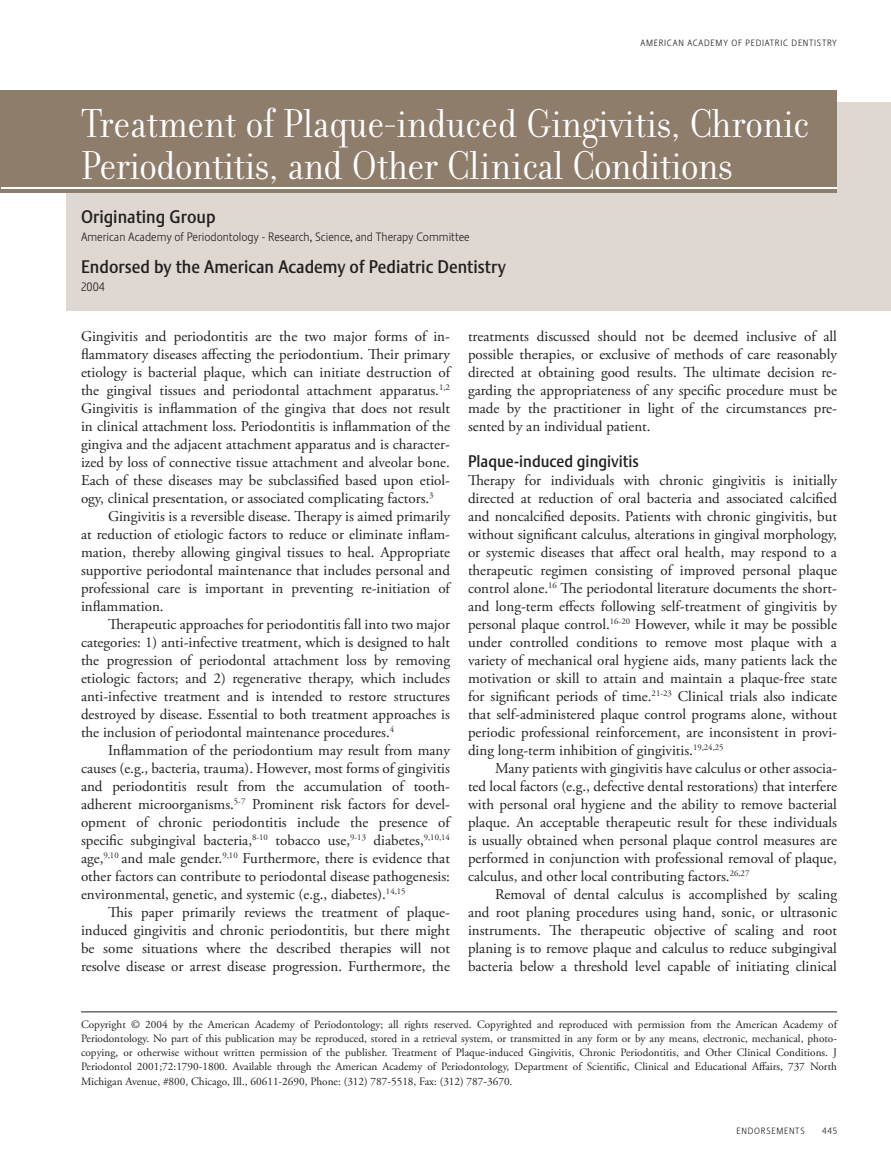
<style>
.page{position:relative;width:891px;height:1175px;background:#fff}
.page>*{position:absolute;margin:0;border:0;box-sizing:border-box;transform-origin:0 0}
.section_title{font:43.5px/42px "Filosofia Grand";color:#fff}
.headline{font:500 18px "Stalemate LF";color:#231f20}
.sub_head{font:500 16.5px "Stalemate LF";color:#231f20}
.body_copy{font:15px/18px "Adobe Garamond Pro";color:#231f20;text-align:justify}
.author{font:300 12px "Stalemate LF";color:#231f20}
.headline-2{font:11.25px/14.2px "Adobe Garamond Pro";color:#231f20;text-align:justify}
.t1{font:300 9px "Stalemate LF";letter-spacing:.08em;color:#231f20}
</style>
<div class="page">
<div style="left:67px;top:102px;width:824px;height:209px;background:#dfd8d2"></div>
<div style="left:1px;top:90px;width:836px;height:103px;background:#8f7d6c"></div>
<hr style="left:1px;top:187px;width:836px;height:1px;background:#fff">
<hr style="left:81px;top:1011px;width:756px;height:1px;background:#231f20">
<p class="t1" style="left:640px;top:38px;width:198px">AMERICAN ACADEMY OF PEDIATRIC DENTISTRY</p>
<p class="section_title" style="left:81px;top:103px;width:729px">Treatment of Plaque-induced Gingivitis, Chronic<br>Periodontitis, and Other Clinical Conditions</p>
<p class="headline" style="left:81px;top:206px;width:136px">Originating Group</p>
<p class="author" style="left:81px;top:230px;width:390px">American Academy of Periodontology - Research, Science, and Therapy Committee</p>
<p class="headline" style="left:81px;top:255px;width:426px">Endorsed by the American Academy of Pediatric Dentistry</p>
<p class="author" style="left:81px;top:279px;width:25px">2004</p>
<p class="body_copy" style="left:81px;top:328px;width:371px">Gingivitis and periodontitis are the two major forms of in&shy;flammatory diseases affecting the periodontium. Their primary etiology is bacterial plaque, which can initiate destruction of the gingival tissues and periodontal attachment apparatus.<sup>1,2<br></sup>Gingivitis is inflammation of the gingiva that does not result in clinical attachment loss. Periodontitis is inflammation of the gingiva and the adjacent attachment apparatus and is character&shy;ized by loss of connective tissue attachment and alveolar bone.<br>Each of these diseases may be subclassified based upon etiol&shy;ogy, clinical presentation, or associated complicating factors.<sup>3</sup></p>
<p class="body_copy" style="left:81px;top:508px;width:371px;text-indent:27px">Gingivitis is a reversible disease. Therapy is aimed primarily at reduction of etiologic factors to reduce or eliminate inflam&shy;mation, thereby allowing gingival tissues to heal. Appropriate supportive periodontal maintenance that includes personal and professional care is important in preventing re-initiation of inflammation.</p>
<p class="body_copy" style="left:81px;top:616px;width:371px;text-indent:27px">Therapeutic approaches for periodontitis fall into two major categories: 1) anti-infective treatment, which is designed to halt the progression of periodontal attachment loss by removing etiologic factors; and 2) regenerative therapy, which includes anti-infective treatment and is intended to restore structures destroyed by disease. Essential to both treatment approaches is the inclusion of periodontal maintenance procedures.<sup>4</sup></p>
<p class="body_copy" style="left:81px;top:742px;width:371px;text-indent:27px">Inflammation of the periodontium may result from many causes (e.g., bacteria, trauma). However, most forms of gingivitis and periodontitis result from the accumulation of tooth&shy;adherent microorganisms.<sup>5-7</sup> Prominent risk factors for devel&shy;opment of chronic periodontitis include the presence of specific subgingival bacteria,<sup>8-10</sup> tobacco use,<sup>9-13</sup> diabetes,<sup>9,10,14 </sup>age,<sup>9,10</sup> and male gender.<sup>9,10</sup> Furthermore, there is evidence that other factors can contribute to periodontal disease pathogenesis: environmental, genetic, and systemic (e.g., diabetes).<sup>14,15</sup></p>
<p class="body_copy" style="left:81px;top:904px;width:371px;text-indent:27px">This paper primarily reviews the treatment of plaque&shy;induced gingivitis and chronic periodontitis, but there might be some situations where the described therapies will not resolve disease or arrest disease progression. Furthermore, the</p>
<p class="body_copy" style="left:468px;top:328px;width:371px">treatments discussed should not be deemed inclusive of all possible therapies, or exclusive of methods of care reasonably directed at obtaining good results. The ultimate decision re&shy;garding the appropriateness of any specific procedure must be made by the practitioner in light of the circumstances pre&shy;sented by an individual patient.</p>
<p class="sub_head" style="left:468px;top:451px;width:173px">Plaque-induced gingivitis</p>
<p class="body_copy" style="left:468px;top:472px;width:371px">Therapy for individuals with chronic gingivitis is initially directed at reduction of oral bacteria and associated calcified and noncalcified deposits. Patients with chronic gingivitis, but without significant calculus, alterations in gingival morphology, or systemic diseases that affect oral health, may respond to a therapeutic regimen consisting of improved personal plaque control alone.<sup>16</sup> The periodontal literature documents the short&shy;and long-term effects following self-treatment of gingivitis by personal plaque control.<sup>16-20</sup> However, while it may be possible under controlled conditions to remove most plaque with a variety of mechanical oral hygiene aids, many patients lack the motivation or skill to attain and maintain a plaque-free state for significant periods of time.<sup>21-23</sup> Clinical trials also indicate that self-administered plaque control programs alone, without periodic professional reinforcement, are inconsistent in provi&shy;ding long-term inhibition of gingivitis.<sup>19,24,25</sup></p>
<p class="body_copy" style="left:468px;top:760px;width:370px;text-indent:27px">Many patients with gingivitis have calculus or other associa&shy;ted local factors (e.g., defective dental restorations) that interfere with personal oral hygiene and the ability to remove bacterial plaque. An acceptable therapeutic result for these individuals is usually obtained when personal plaque control measures are performed in conjunction with professional removal of plaque, calculus, and other local contributing factors.<sup>26,27</sup></p>
<p class="body_copy" style="left:468px;top:886px;width:371px;text-indent:27px">Removal of dental calculus is accomplished by scaling and root planing procedures using hand, sonic, or ultrasonic instruments. The therapeutic objective of scaling and root planing is to remove plaque and calculus to reduce subgingival bacteria below a threshold level capable of initiating clinical</p>
<p class="headline-2" style="left:81px;top:1017px;width:758px">Copyright © 2004 by the American Academy of Periodontology; all rights reserved. Copyrighted and reproduced with permission from the American Academy of Periodontology. No part of this publication may be reproduced, stored in a retrieval system, or transmitted in any form or by any means, electronic, mechanical, photo&shy;copying, or otherwise without written permission of the publisher. Treatment of Plaque-induced Gingivitis, Chronic Periodontitis, and Other Clinical Conditions. J Periodontol 2001;72:1790-1800. Available through the American Academy of Periodontology, Department of Scientific, Clinical and Educational Affairs, 737 North Michigan Avenue, #800, Chicago, Ill., 60611-2690, Phone: (312) 787-5518, Fax: (312) 787-3670.</p>
<p class="t1" style="left:737px;top:1125px;width:70px">ENDORSEMENTS</p>
<p class="t1" style="left:822px;top:1125px;width:16px">445</p>
</div>
